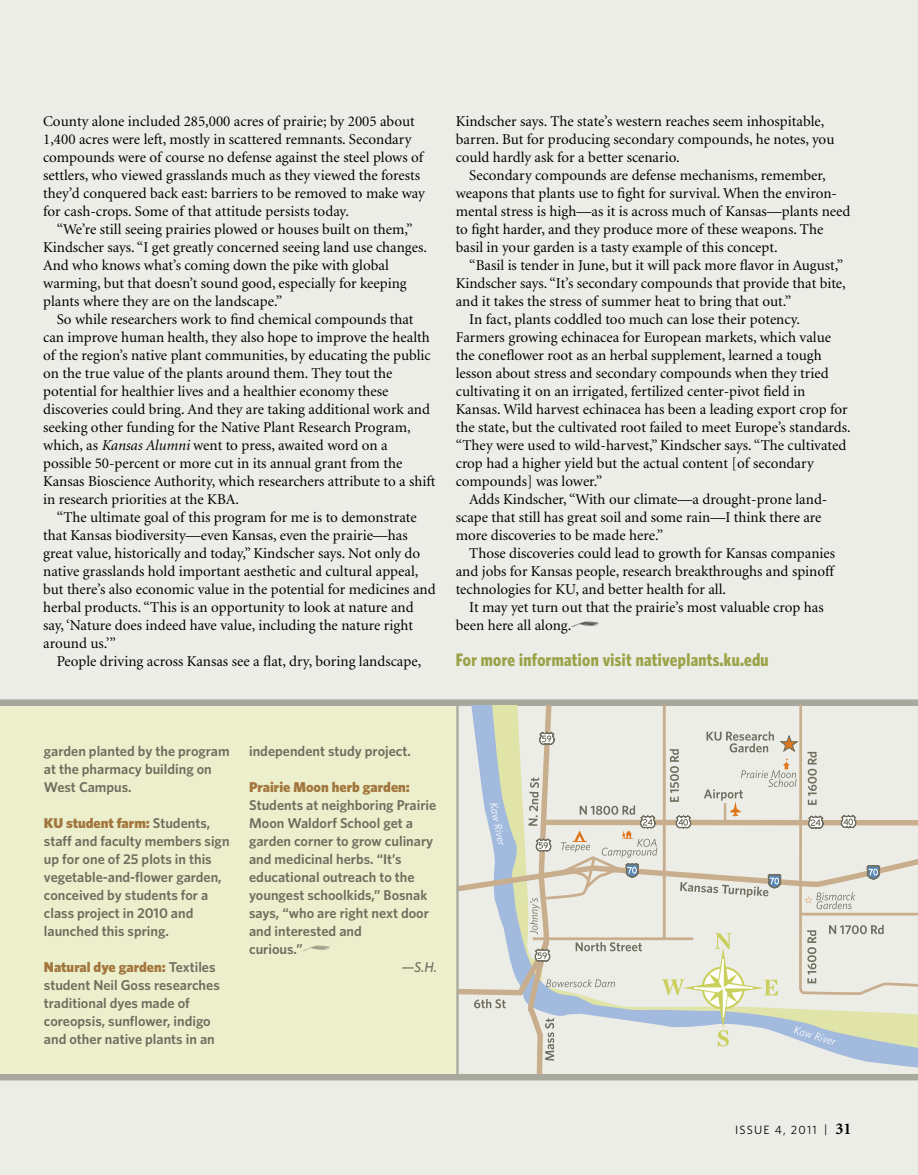
<style>
.page{position:relative;width:918px;height:1175px;background:#fff}
.page>*{position:absolute;margin:0;border:0;box-sizing:border-box;transform-origin:0 0}
.t1{font:700 18px "Whitney Condensed";letter-spacing:.02em;color:#9ba248}
.t2{font:15px/18px "Minion";color:#000}
.t3{font:600 14.25px/18px "Whitney";color:#6e6d5e}
.t4{font:900 14.25px "Whitney";color:#a2763d}
.t5{font:italic 500 14.25px "Whitney";color:#6e6d5e}
.t6{font:12px "Whitney";letter-spacing:.1em;color:#000}
.s1{font-style:italic}
.s2{font-weight:900;color:#a2763d}
.s3{font-family:"Minion";font-weight:700;font-size:16.5px}
</style>
<div class="page">
<div style="left:0;top:0;width:918px;height:1174px;background:#edede8"></div>
<svg style="left:0;top:699px;width:918px;height:381px;background:#afafa3"></svg>
<div style="left:0;top:705px;width:918px;height:368px;background:#ecefcb"></div>
<svg style="left:459px;top:705px;width:459px;height:368px;background:#e2e2db"></svg>
<hr style="left:456px;top:705px;width:3px;height:373px;background:#a8a89d">
<p class="t2" style="left:43px;top:113px;width:383px">County alone included 285,000 acres of prairie; by 2005 about 1,400 acres were left, mostly in scattered remnants. Secondary compounds were of course no defense against the steel plows of settlers, who viewed grasslands much as they viewed the forests they’d conquered back east: barriers to be removed to make way for cash-crops. Some of that attitude persists today.</p>
<p class="t2" style="left:43px;top:221px;width:385px;text-indent:14px">“We’re still seeing prairies plowed or houses built on them,” Kindscher says. “I get greatly concerned seeing land use changes.<br>And who knows what’s coming down the pike with global warming, but that doesn’t sound good, especially for keeping plants where they are on the landscape.”</p>
<p class="t2" style="left:43px;top:311px;width:394px;text-indent:14px">So while researchers work to find chemical compounds that can improve human health, they also hope to improve the health of the region’s native plant communities, by educating the public on the true value of the plants around them. They tout the potential for healthier lives and a healthier economy these discoveries could bring. And they are taking additional work and seeking other funding for the Native Plant Research Program, which, as <span class="s1">Kansas Alumni</span> went to press, awaited word on a possible 50-percent or more cut in its annual grant from the Kansas Bioscience Authority, which researchers attribute to a shift in research priorities at the KBA.</p>
<p class="t2" style="left:43px;top:509px;width:394px;text-indent:14px">“The ultimate goal of this program for me is to demonstrate that Kansas biodiversity—even Kansas, even the prairie—has great value, historically and today,” Kindscher says. Not only do native grasslands hold important aesthetic and cultural appeal, but there’s also economic value in the potential for medicines and herbal products. “This is an opportunity to look at nature and say, ‘Nature does indeed have value, including the nature right around us.’”</p>
<p class="t2" style="left:57px;top:653px;width:366px">People driving across Kansas see a flat, dry, boring landscape,</p>
<p class="t2" style="left:456px;top:113px;width:380px">Kindscher says. The state’s western reaches seem inhospitable, barren. But for producing secondary compounds, he notes, you could hardly ask for a better scenario.</p>
<p class="t2" style="left:456px;top:167px;width:396px;text-indent:13px">Secondary compounds are defense mechanisms, remember, weapons that plants use to fight for survival. When the environ&shy;mental stress is high—as it is across much of Kansas—plants need to fight harder, and they produce more of these weapons. The basil in your garden is a tasty example of this concept.</p>
<p class="t2" style="left:469px;top:257px;width:376px">“Basil is tender in June, but it will pack more flavor in August,”</p>
<p class="t2" style="left:456px;top:275px;width:392px">Kindscher says. “It’s secondary compounds that provide that bite,</p>
<p class="t2" style="left:456px;top:293px;width:337px">and it takes the stress of summer heat to bring that out.”</p>
<p class="t2" style="left:469px;top:311px;width:332px">In fact, plants coddled too much can lose their potency.</p>
<p class="t2" style="left:456px;top:329px;width:377px">Farmers growing echinacea for European markets, which value</p>
<p class="t2" style="left:456px;top:347px;width:368px">the coneflower root as an herbal supplement, learned a tough</p>
<p class="t2" style="left:456px;top:365px;width:375px">lesson about stress and secondary compounds when they tried</p>
<p class="t2" style="left:456px;top:383px;width:351px">cultivating it on an irrigated, fertilized center-pivot field in</p>
<p class="t2" style="left:456px;top:401px;width:394px">Kansas. Wild harvest echinacea has been a leading export crop for</p>
<p class="t2" style="left:456px;top:419px;width:396px">the state, but the cultivated root failed to meet Europe’s standards.</p>
<p class="t2" style="left:456px;top:437px;width:392px">“They were used to wild-harvest,” Kindscher says. “The cultivated</p>
<p class="t2" style="left:456px;top:455px;width:359px">crop had a higher yield but the actual content [of secondary</p>
<p class="t2" style="left:456px;top:473px;width:148px">compounds] was lower.”</p>
<p class="t2" style="left:469px;top:491px;width:360px">Adds Kindscher, “With our climate—a drought-prone land-</p>
<p class="t2" style="left:456px;top:509px;width:367px">scape that still has great soil and some rain—I think there are</p>
<p class="t2" style="left:456px;top:527px;width:209px">more discoveries to be made here.”</p>
<p class="t2" style="left:469px;top:545px;width:367px">Those discoveries could lead to growth for Kansas companies</p>
<p class="t2" style="left:456px;top:563px;width:380px">and jobs for Kansas people, research breakthroughs and spinoff</p>
<p class="t2" style="left:456px;top:581px;width:272px">technologies for KU, and better health for all.</p>
<p class="t2" style="left:469px;top:599px;width:356px">It may yet turn out that the prairie’s most valuable crop has</p>
<p class="t2" style="left:456px;top:617px;width:117px">been here all along.</p>
<p class="t1" style="left:456px;top:648px;width:314px">For more information visit nativeplants.ku.edu</p>
<p class="t3" style="left:44px;top:742px;width:187px">garden planted by the program at the pharmacy building on<br>West Campus.</p>
<p class="t3" style="left:44px;top:814px;width:187px"><span class="s2">KU student farm:</span> Students, staff and faculty members sign up for one of 25 plots in this vegetable-and-flower garden, conceived by students for a class project in 2010 and launched this spring.</p>
<p class="t3" style="left:44px;top:958px;width:177px"><span class="s2">Natural dye garden:</span> Textiles student Neil Goss researches traditional dyes made of coreopsis, sunflower, indigo and other native plants in an</p>
<p class="t3" style="left:249px;top:742px;width:163px">independent study project.</p>
<p class="t4" style="left:249px;top:777px;width:162px">Prairie Moon herb garden:</p>
<p class="t3" style="left:249px;top:796px;width:189px">Students at neighboring Prairie<br>Moon Waldorf School get a garden corner to grow culinary and medicinal herbs. “It’s educational outreach to the youngest schoolkids,” Bosnak says, “who are right next door and interested and<br>curious.”</p>
<p class="t5" style="left:401px;top:958px;width:37px">—S.H.</p>
<p class="t6" style="left:735px;top:1122px;width:118px">I SSUE 4, 2011 | <span class="s3">31</span></p>
</div>
